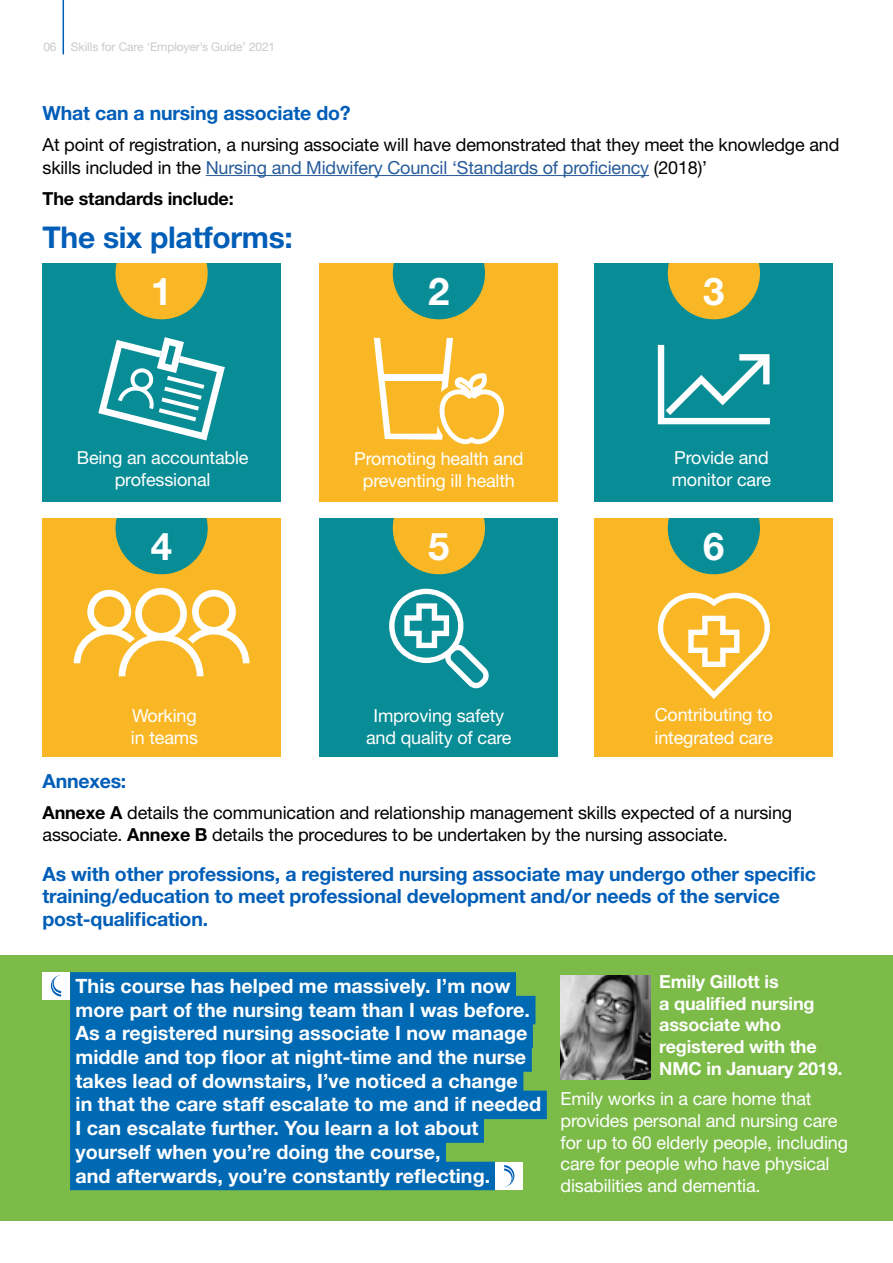
<style>
.page{position:relative;width:893px;height:1263px;background:#fff}
.page>*{position:absolute;margin:0;border:0;box-sizing:border-box;transform-origin:0 0}
.t1{font:700 38.25px "Helvetica Neue LT Std";color:#fff}
.t2{font:700 30px "Helvetica Neue LT Std";letter-spacing:-.01em;color:#005eb8}
.t3{font:700 19.8px/23.7px "Helvetica Neue LT Std";color:#fff}
.t4{font:700 19.5px/22.5px "Helvetica Neue LT Std";letter-spacing:-.01em;color:#005eb8}
.t5{font:18px/22.5px "Helvetica Neue LT Std";letter-spacing:-.01em;color:#000}
.t6{font:18px/22.5px "Helvetica Neue LT Std";letter-spacing:-.01em;color:#fff}
.t7{font:700 18px/21.9px "Helvetica Neue LT Std";letter-spacing:-.01em;color:#fff}
.t8{font:700 18px "Helvetica Neue LT Std";letter-spacing:-.01em;color:#000}
.t9{font:12px "Helvetica Neue LT Std";letter-spacing:-.01em;color:#cacacb}
.s1{color:#275b9b}
.s2{font-weight:700}
</style>
<div class="page">
<hr style="left:206px;top:175px;width:443px;height:1px;background:#275b9b">
<hr style="left:63px;top:0;width:1px;height:54px;background:#005eb8">
<div style="left:43px;top:264px;width:238px;height:238px;background:#088c95"></div>
<svg style="left:115px;top:264px;width:93px;height:55px"></svg>
<svg style="left:98px;top:337px;width:127px;height:103px"></svg>
<div style="left:320px;top:264px;width:238px;height:238px;background:#fab725"></div>
<svg style="left:393px;top:264px;width:92px;height:55px"></svg>
<svg style="left:374px;top:338px;width:130px;height:106px"></svg>
<div style="left:595px;top:264px;width:238px;height:238px;background:#088c95"></div>
<svg style="left:668px;top:264px;width:92px;height:55px"></svg>
<svg style="left:658px;top:345px;width:112px;height:79px"></svg>
<div style="left:595px;top:519px;width:238px;height:238px;background:#fab725"></div>
<svg style="left:668px;top:519px;width:92px;height:55px"></svg>
<svg style="left:658px;top:593px;width:112px;height:106px"></svg>
<div style="left:320px;top:519px;width:238px;height:238px;background:#088c95"></div>
<svg style="left:393px;top:519px;width:92px;height:55px"></svg>
<svg style="left:389px;top:589px;width:100px;height:99px"></svg>
<div style="left:43px;top:519px;width:238px;height:238px;background:#fab725"></div>
<svg style="left:115px;top:519px;width:93px;height:55px"></svg>
<svg style="left:74px;top:588px;width:175px;height:88px"></svg>
<div style="left:0;top:955px;width:893px;height:265px;background:#7cbb48"></div>
<img style="left:561px;top:975px;width:90px;height:105px">
<div style="left:70px;top:972px;width:446px;height:29px;background:#0069b3"></div>
<div style="left:70px;top:996px;width:465px;height:28px;background:#0069b3"></div>
<div style="left:70px;top:1019px;width:463px;height:29px;background:#0069b3"></div>
<div style="left:70px;top:1043px;width:462px;height:29px;background:#0069b3"></div>
<div style="left:70px;top:1067px;width:453px;height:28px;background:#0069b3"></div>
<div style="left:70px;top:1090px;width:477px;height:29px;background:#0069b3"></div>
<div style="left:70px;top:1114px;width:414px;height:29px;background:#0069b3"></div>
<div style="left:70px;top:1138px;width:376px;height:28px;background:#0069b3"></div>
<div style="left:70px;top:1162px;width:426px;height:28px;background:#0069b3"></div>
<div style="left:496px;top:1162px;width:27px;height:27px;background:#fff"></div>
<svg style="left:504px;top:1165px;width:10px;height:22px"></svg>
<div style="left:42px;top:972px;width:28px;height:27px;background:#fff"></div>
<svg style="left:51px;top:975px;width:10px;height:21px"></svg>
<p class="t9" style="left:43px;top:40px;width:233px">06 Skills for Care ‘Employer’s Guide’ 2021</p>
<p class="t4" style="left:43px;top:102px;width:310px">What can a nursing associate do?</p>
<p class="t5" style="left:43px;top:133px;width:798px">At point of registration, a nursing associate will have demonstrated that they meet the knowledge and skills included in the <span class="s1">Nursing and Midwifery Council ‘Standards of proficiency</span> (2018)’</p>
<p class="t8" style="left:43px;top:187px;width:193px">The standards include:</p>
<h2 class="t2" style="left:43px;top:219px;width:252px">The six platforms:</h2>
<h1 class="t1" style="left:151px;top:267px;width:23px">1</h1>
<h1 class="t1" style="left:428px;top:267px;width:23px">2</h1>
<h1 class="t1" style="left:703px;top:267px;width:23px">3</h1>
<p class="t6" style="left:77px;top:446px;width:173px;text-align:center">Being an accountable professional</p>
<p class="t6" style="left:354px;top:447px;width:171px;text-align:center">Promoting health and preventing ill health</p>
<p class="t6" style="left:672px;top:446px;width:101px">Provide and monitor care</p>
<h1 class="t1" style="left:151px;top:522px;width:23px">4</h1>
<h1 class="t1" style="left:428px;top:522px;width:23px">5</h1>
<h1 class="t1" style="left:703px;top:522px;width:23px">6</h1>
<p class="t6" style="left:131px;top:704px;width:69px">Working in teams</p>
<p class="t6" style="left:366px;top:704px;width:147px;text-align:center">Improving safety and quality of care</p>
<p class="t6" style="left:655px;top:703px;width:120px">Contributing to integrated care</p>
<p class="t4" style="left:43px;top:769px;width:85px">Annexes:</p>
<p class="t5" style="left:43px;top:801px;width:751px"><span class="s2">Annexe A</span> details the communication and relationship management skills expected of a nursing associate. <span class="s2">Annexe B</span> details the procedures to be undertaken by the nursing associate.</p>
<p class="t4" style="left:43px;top:862px;width:775px">As with other professions, a registered nursing associate may undergo other specific training/education to meet professional development and/or needs of the service post-qualification.</p>
<p class="t3" style="left:76px;top:974px;width:467px">This course has helped me massively. I’m now more part of the nursing team than I was before.<br>As a registered nursing associate I now manage middle and top floor at night-time and the nurse takes lead of downstairs, I’ve noticed a change<br>in that the care staff escalate to me and if needed I can escalate further. You learn a lot about yourself when you’re doing the course,<br>and afterwards, you’re constantly reflecting.</p>
<p class="t7" style="left:659px;top:970px;width:185px">Emily Gillott is<br>a qualified nursing associate who registered with the<br>NMC in January 2019.</p>
<p class="t6" style="left:561px;top:1088px;width:289px;line-height:21.6px">Emily works in a care home that provides personal and nursing care for up to 60 elderly people, including care for people who have physical disabilities and dementia.</p>
</div>
